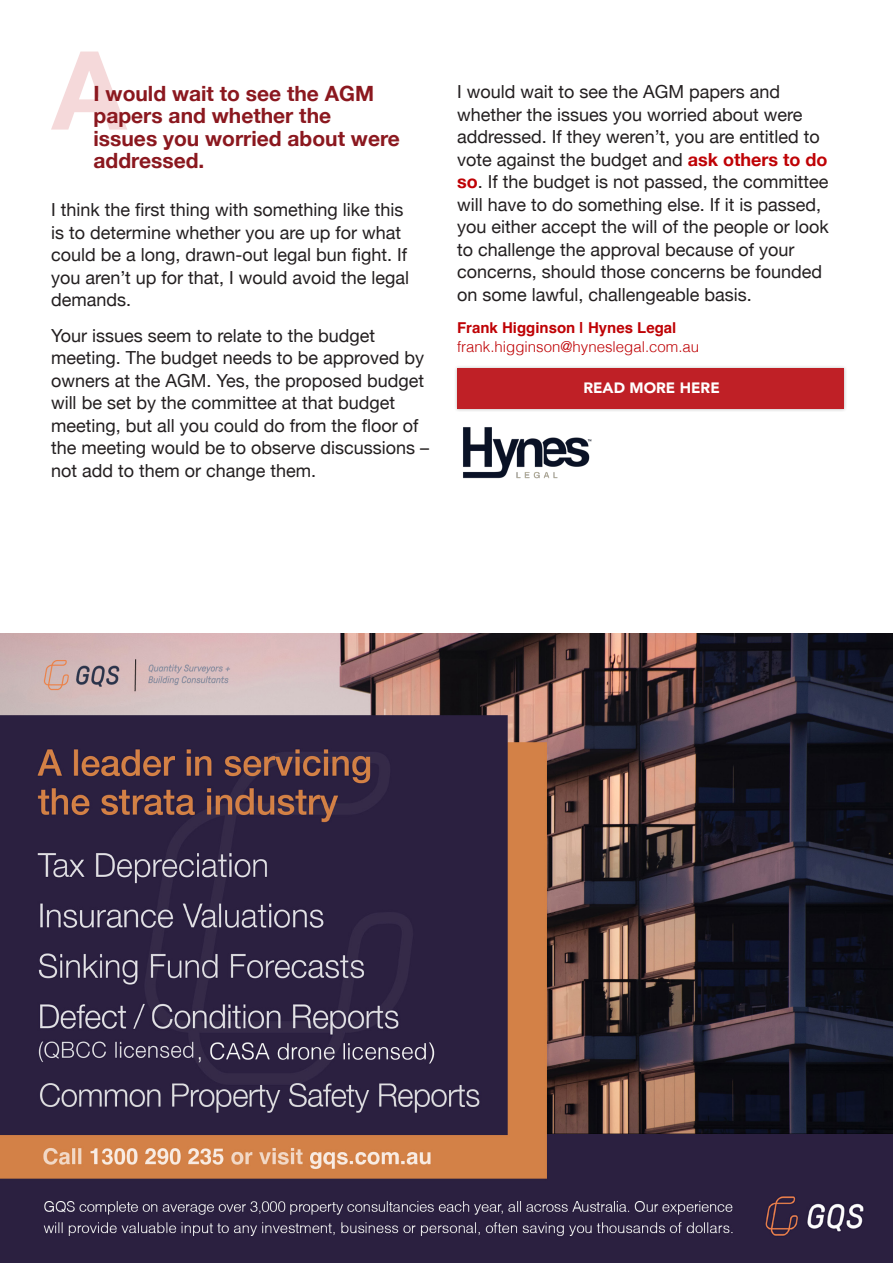
<style>
.page{position:relative;width:893px;height:1263px;background:#fff}
.page>*{position:absolute;margin:0;border:0;box-sizing:border-box;transform-origin:0 0}
.Headinngs{font:700 21px/22.5px "Helvetica Neue";color:#8b181f}
.Body_Text{font:18px/22.5px "Helvetica Neue";color:#231f20}
.new_email{font:300 15px "Helvetica";color:#bf0205}
.New_Signature{font:700 15px "Helvetica";color:#bf0205}
.t1{font:900 15px "Avenir";color:#fff}
.s1{font-weight:700;color:#bf0205}
</style>
<div class="page">
<svg style="left:51px;top:52px;width:76px;height:78px"></svg>
<div style="left:454px;top:365px;width:393px;height:47px;background:#231f20;opacity:.3"></div>
<div style="left:457px;top:368px;width:387px;height:40px;background:#bf2026"></div>
<img style="left:0;top:634px;width:893px;height:629px">
<img style="left:463px;top:427px;width:129px;height:52px">
<p class="Headinngs" style="left:94px;top:83px;width:308px">I would wait to see the AGM papers and whether the issues you worried about were addressed.</p>
<p class="Body_Text" style="left:51px;top:200px;width:360px">I think the first thing with something like this is to determine whether you are up for what could be a long, drawn-out legal bun fight. If you aren’t up for that, I would avoid the legal demands.</p>
<p class="Body_Text" style="left:51px;top:325px;width:380px">Your issues seem to relate to the budget meeting. The budget needs to be approved by owners at the AGM. Yes, the proposed budget will be set by the committee at that budget meeting, but all you could do from the floor of the meeting would be to observe discussions – not add to them or change them.</p>
<p class="Body_Text" style="left:457px;top:82px;width:373px">I would wait to see the AGM papers and whether the issues you worried about were addressed. If they weren’t, you are entitled to vote against the budget and <span class="s1">ask others to do so</span>. If the budget is not passed, the committee will have to do something else. If it is passed, you either accept the will of the people or look to challenge the approval because of your concerns, should those concerns be founded on some lawful, challengeable basis.</p>
<p class="New_Signature" style="left:457px;top:318px;width:221px">Frank Higginson | Hynes Legal</p>
<p class="new_email" style="left:457px;top:334px;width:244px">frank.higginson@hyneslegal.com.au</p>
<p class="t1" style="left:583px;top:375px;width:138px">READ MORE HERE</p>
</div>
